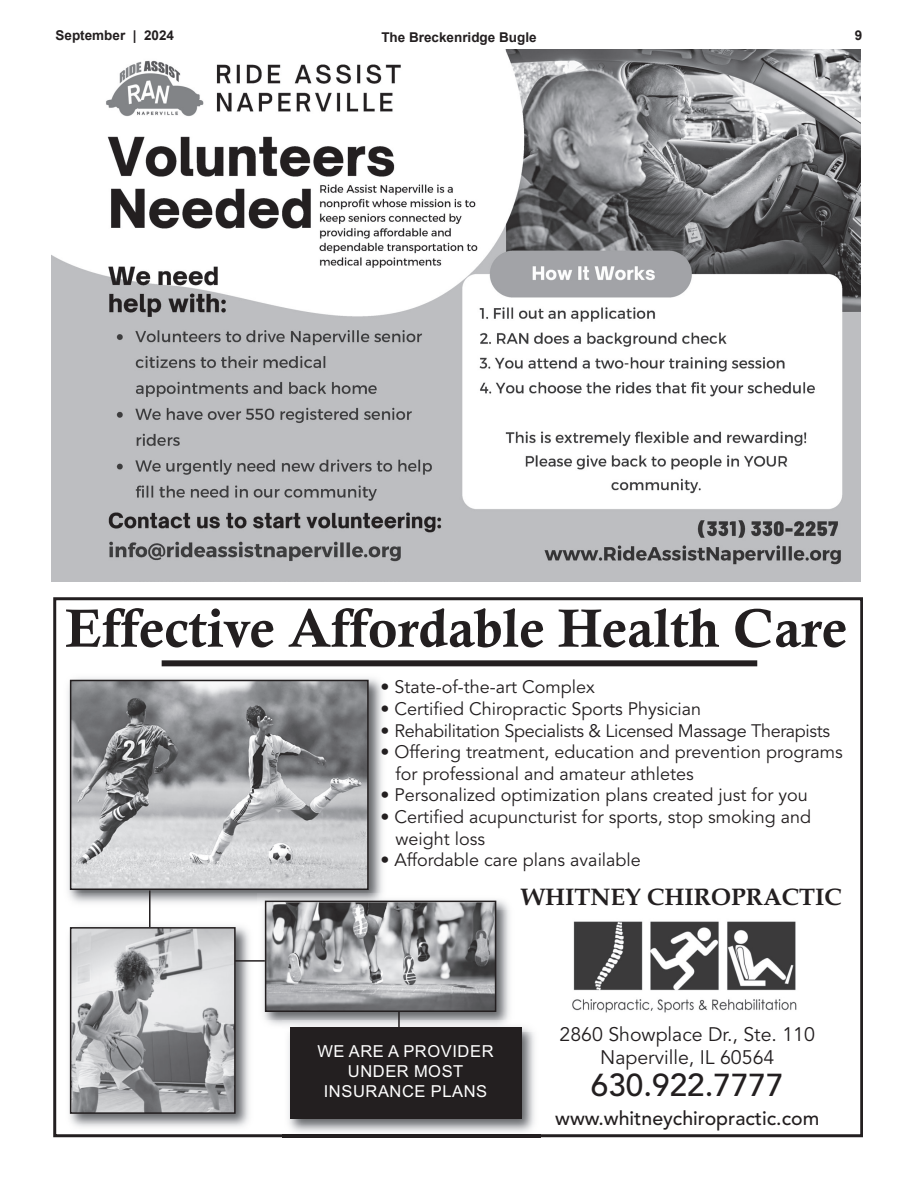
<style>
.page{position:relative;width:918px;height:1188px;background:#fff}
.page>*{position:absolute;margin:0;border:0;box-sizing:border-box;transform-origin:0 0}
.t1{font:54px "Calis MT Bol";color:#231f20}
.t2{font:500 31.5px "Avenir LT Std";color:#231f20}
.t3{font:700 24px "Book Antiqua";color:#231f20}
.t4{font:19.5px/23.4px "Avenir LT Std";color:#231f20;text-align:center}
.t5{font:500 19.5px "Avenir LT Std";color:#231f20}
.t6{font:18px/21.6px "Avenir LT Std";color:#231f20}
.t7{font:18px "Avenir LT Std";letter-spacing:-.02em;color:#231f20}
.t8{font:16.5px/19.8px "Arial";letter-spacing:.035em;color:#fff;text-align:center}
.t9{font:700 13.5px "Arial";color:#231f20}
</style>
<div class="page">
<div style="left:53px;top:597px;width:809px;height:540px;border:3px solid #231f20"></div>
<img style="left:572px;top:921px;width:225px;height:92px">
<img style="left:68px;top:678px;width:315px;height:216px">
<img style="left:73px;top:683px;width:293px;height:204px">
<div style="left:70px;top:680px;width:299px;height:210px;border:2px solid #231f20"></div>
<img style="left:69px;top:926px;width:180px;height:201px">
<img style="left:73px;top:930px;width:160px;height:181px">
<div style="left:70px;top:927px;width:166px;height:187px;border:2px solid #231f20"></div>
<img style="left:258px;top:894px;width:252px;height:127px">
<img style="left:268px;top:904px;width:225px;height:105px">
<div style="left:265px;top:901px;width:231px;height:111px;border:2px solid #231f20"></div>
<img style="left:283px;top:1021px;width:258px;height:117px">
<div style="left:290px;top:1027px;width:231px;height:91px;background:#231f20"></div>
<div style="left:162px;top:660px;width:595px;height:6px;background:#231f20"></div>
<hr style="left:149px;top:890px;width:2px;height:37px;background:#231f20">
<svg style="left:398px;top:1012px;width:2px;height:15px"></svg>
<hr style="left:235px;top:960px;width:30px;height:2px;background:#231f20">
<img style="left:51px;top:50px;width:810px;height:532px">
<p class="t9" style="left:56px;top:26px;width:120px">September | 2024</p>
<p class="t9" style="left:381px;top:28px;width:157px">The Breckenridge Bugle</p>
<p class="t9" style="left:855px;top:26px;width:9px">9</p>
<h1 class="t1" style="left:66px;top:597px;width:783px">Effective Affordable Health Care</h1>
<p class="t6" style="left:381px;top:677px;width:216px">• State-of-the-art Complex</p>
<p class="t6" style="left:381px;top:698px;width:322px">• Certified Chiropractic Sports Physician</p>
<p class="t7" style="left:381px;top:720px;width:451px">• Rehabilitation Specialists &amp; Licensed Massage Therapists</p>
<p class="t6" style="left:396px;top:742px;width:449px;text-indent:-15px">• Offering treatment, education and prevention programs for professional and amateur athletes</p>
<p class="t6" style="left:381px;top:785px;width:429px">• Personalized optimization plans created just for you</p>
<p class="t6" style="left:396px;top:806px;width:417px;text-indent:-15px">• Certified acupuncturist for sports, stop smoking and weight loss</p>
<p class="t6" style="left:381px;top:850px;width:262px">• Affordable care plans available</p>
<h3 class="t3" style="left:521px;top:880px;width:322px">WHITNEY CHIROPRACTIC</h3>
<p class="t8" style="left:317px;top:1042px;width:178px">WE ARE A PROVIDER<br>UNDER MOST<br>INSURANCE PLANS</p>
<p class="t4" style="left:560px;top:1023px;width:257px">2860 Showplace Dr., Ste. 110<br>Naperville, IL 60564</p>
<h2 class="t2" style="left:591px;top:1067px;width:194px">630.922.7777</h2>
<p class="t5" style="left:555px;top:1107px;width:266px">www.whitneychiropractic.com</p>
</div>
